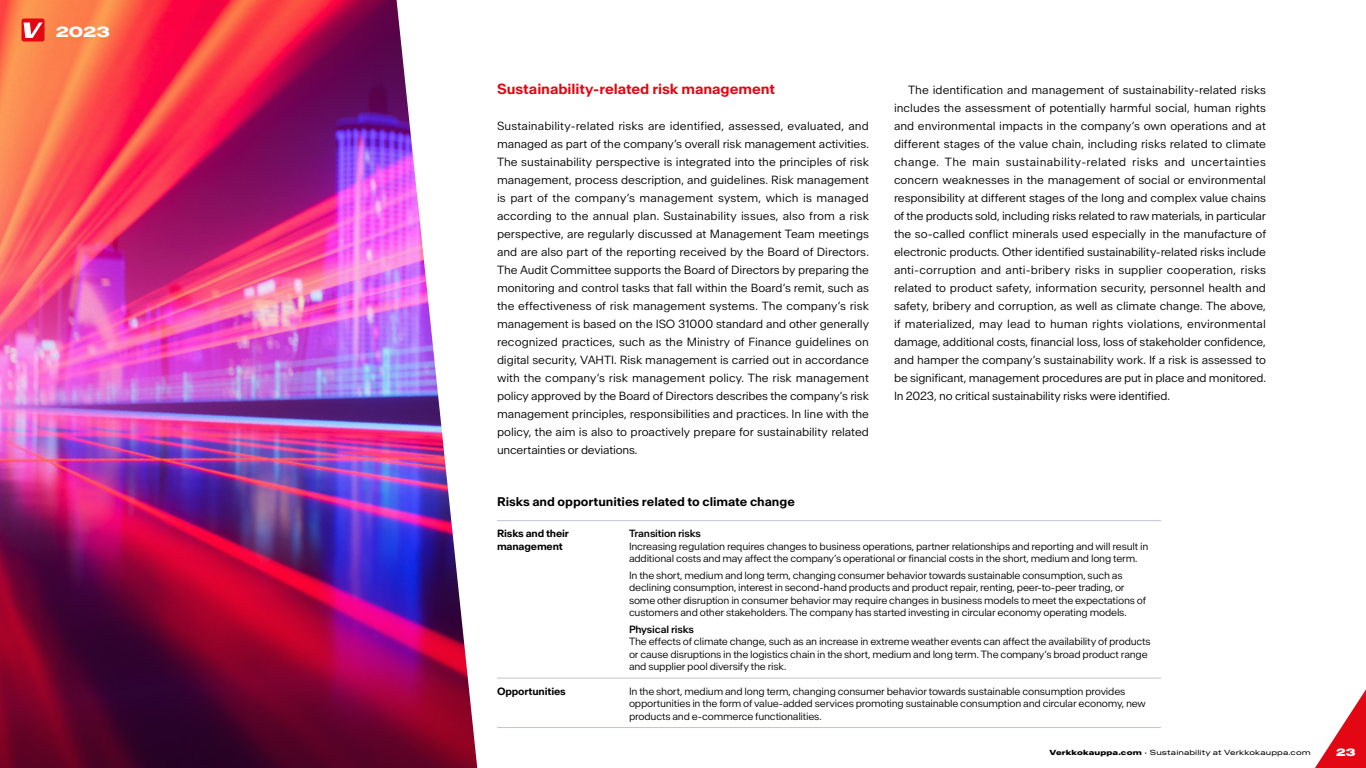
<style>
.page{position:relative;width:1366px;height:768px;background:#fff}
.page>*{position:absolute;margin:0;border:0;box-sizing:border-box;transform-origin:0 0}
.Väliotsikko_punainen_taso_1{font:600 14px "Antarctica";letter-spacing:-.005em;color:#e30613}
.t1{font:800 expanded 14px "Antarctica";color:#fff}
.Väliotsikko_musta_taso_2{font:600 12px "Antarctica";letter-spacing:-.005em;color:#000}
.Leipäteksti_2023_eng{font:300 11.3px/18px "Antarctica";letter-spacing:-.01em;color:#000;text-align:justify}
.Leipäteksti_sisennys_eng{font:300 11.3px/18px "Antarctica";letter-spacing:-.015em;color:#000;text-align:justify}
.Taulukko_2023_light{font:300 10px/12.5px "Antarctica";letter-spacing:-.02em;color:#000}
.Taulukko_2023_teksti_regular{font:600 10px/12.5px "Antarctica";letter-spacing:-.015em;color:#000}
.Taulukko_2023_light-2{font:500 10px "Antarctica";letter-spacing:-.015em;color:#000}
.t2{font:900 expanded 10px "Antarctica";color:#fff}
.t3{font:expanded 7px "Antarctica";letter-spacing:.02em;color:#000}
.s1{font-weight:800}
.s2{font-weight:600;font-stretch:normal}
</style>
<div class="page">
<img style="left:0;top:0;width:477px;height:768px">
<svg style="left:497px;top:677px;width:664px;height:1px"></svg>
<hr style="left:497px;top:520px;width:132px;height:1px;background:#c0c4d9">
<hr style="left:629px;top:520px;width:532px;height:1px;background:#c0c4d9">
<hr style="left:497px;top:678px;width:132px;height:1px;background:#c0c4d9">
<hr style="left:629px;top:678px;width:532px;height:1px;background:#c0c4d9">
<hr style="left:497px;top:727px;width:132px;height:1px;background:#c0c4d9">
<hr style="left:629px;top:727px;width:532px;height:1px;background:#c0c4d9">
<div style="left:22px;top:19px;width:23px;height:23px;background:#e30613;border-radius:3px"></div>
<svg style="left:24px;top:23px;width:19px;height:15px"></svg>
<svg style="left:1315px;top:689px;width:51px;height:79px"></svg>
<p class="t1" style="left:56px;top:22px;width:56px">2023</p>
<p class="Väliotsikko_punainen_taso_1" style="left:497px;top:80px;width:280px">Sustainability-related risk management</p>
<p class="Leipäteksti_2023_eng" style="left:497px;top:117px;width:374px">Sustainability-related risks are identified, assessed, evaluated, and managed as part of the company’s overall risk management activities.<br>The sustainability perspective is integrated into the principles of risk management, process description, and guidelines. Risk management is part of the company’s management system, which is managed according to the annual plan. Sustainability issues, also from a risk perspective, are regularly discussed at Management Team meetings and are also part of the reporting received by the Board of Directors.<br>The Audit Committee supports the Board of Directors by preparing the monitoring and control tasks that fall within the Board’s remit, such as the effectiveness of risk management systems. The company’s risk management is based on the ISO 31000 standard and other generally recognized practices, such as the Ministry of Finance guidelines on digital security, VAHTI. Risk management is carried out in accordance with the company’s risk management policy. The risk management policy approved by the Board of Directors describes the company’s risk management principles, responsibilities and practices. In line with the policy, the aim is also to proactively prepare for sustainability related uncertainties or deviations.</p>
<p class="Leipäteksti_sisennys_eng" style="left:894px;top:81px;width:374px;text-indent:14px">The identification and management of sustainability-related risks includes the assessment of potentially harmful social, human rights and environmental impacts in the company’s own operations and at different stages of the value chain, including risks related to climate change. The main sustainability-related risks and uncertainties concern weaknesses in the management of social or environmental responsibility at different stages of the long and complex value chains of the products sold, including risks related to raw materials, in particular the so-called conflict minerals used especially in the manufacture of electronic products. Other identified sustainability-related risks include anti-corruption and anti-bribery risks in supplier cooperation, risks related to product safety, information security, personnel health and safety, bribery and corruption, as well as climate change. The above, if materialized, may lead to human rights violations, environmental damage, additional costs, financial loss, loss of stakeholder confidence, and hamper the company’s sustainability work. If a risk is assessed to be significant, management procedures are put in place and monitored.<br>In 2023, no critical sustainability risks were identified.</p>
<p class="Väliotsikko_musta_taso_2" style="left:497px;top:494px;width:299px">Risks and opportunities related to climate change</p>
<p class="Taulukko_2023_teksti_regular" style="left:497px;top:527px;width:74px">Risks and their management</p>
<p class="Taulukko_2023_light-2" style="left:629px;top:527px;width:73px">Transition risks</p>
<p class="Taulukko_2023_light" style="left:629px;top:540px;width:521px">Increasing regulation requires changes to business operations, partner relationships and reporting and will result in additional costs and may affect the company’s operational or financial costs in the short, medium and long term.</p>
<p class="Taulukko_2023_light" style="left:629px;top:569px;width:519px">In the short, medium and long term, changing consumer behavior towards sustainable consumption, such as declining consumption, interest in second-hand products and product repair, renting, peer-to-peer trading, or some other disruption in consumer behavior may require changes in business models to meet the expectations of customers and other stakeholders. The company has started investing in circular economy operating models.</p>
<p class="Taulukko_2023_light-2" style="left:629px;top:622px;width:66px">Physical risks</p>
<p class="Taulukko_2023_light" style="left:629px;top:635px;width:523px">The effects of climate change, such as an increase in extreme weather events can affect the availability of products or cause disruptions in the logistics chain in the short, medium and long term. The company’s broad product range and supplier pool diversify the risk.</p>
<p class="Taulukko_2023_teksti_regular" style="left:497px;top:685px;width:70px">Opportunities</p>
<p class="Taulukko_2023_light" style="left:629px;top:685px;width:518px">In the short, medium and long term, changing consumer behavior towards sustainable consumption provides opportunities in the form of value-added services promoting sustainable consumption and circular economy, new products and e-commerce functionalities.</p>
<p class="t3" style="left:1049px;top:748px;width:263px"><span class="s1">Verkkokauppa.com</span> <span class="s2">·</span> Sustainability at Verkkokauppa.com</p>
<p class="t2" style="left:1336px;top:746px;width:21px">23</p>
</div>
